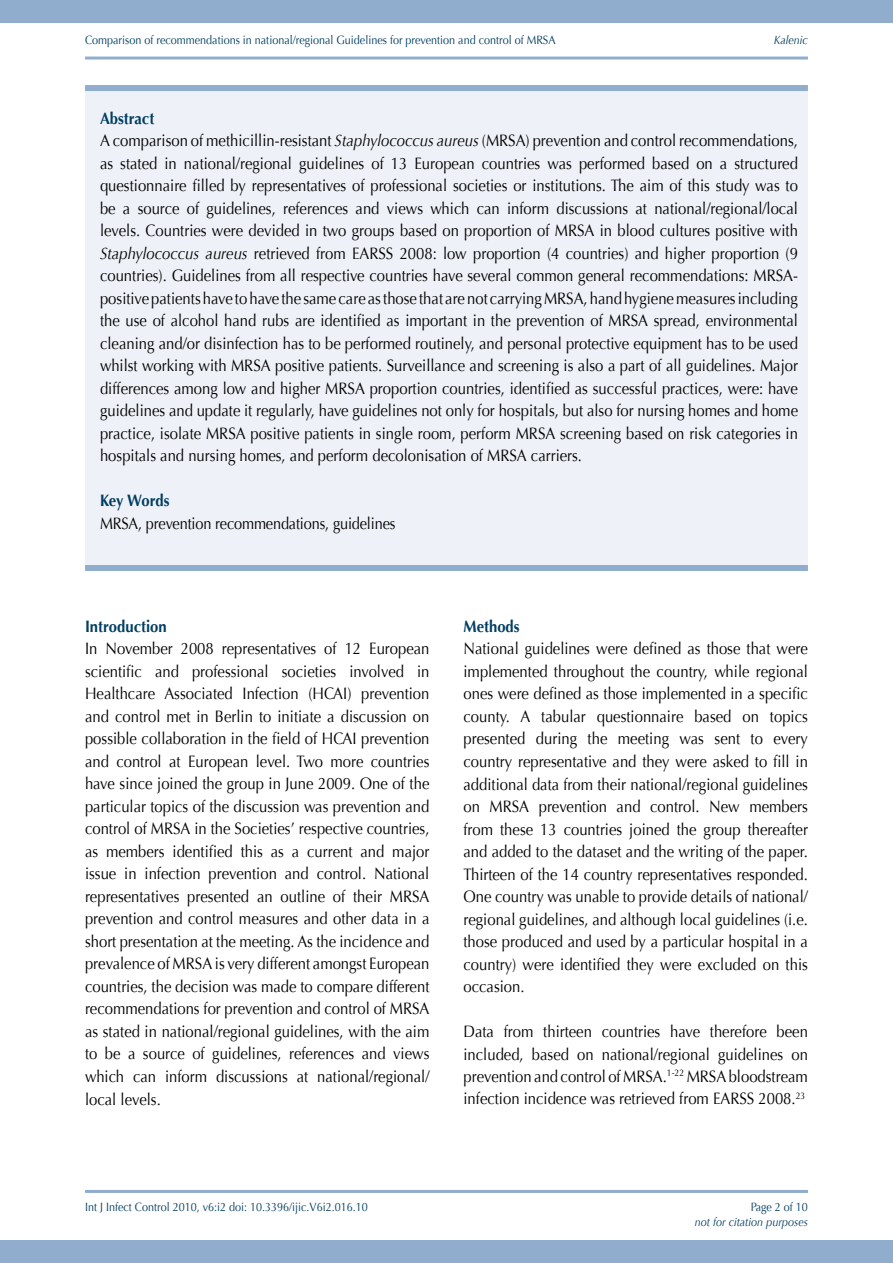
<style>
.page{position:relative;width:893px;height:1263px;background:#fff}
.page>*{position:absolute;margin:0;border:0;box-sizing:border-box;transform-origin:0 0}
.t1{font:16.5px/22.5px "Optima";color:#000;text-align:justify;scale:.9 1}
.t2{font:16.5px "Optima";color:#000;scale:.88 1}
.t3{font:700 16.5px "Optima";color:#003e61;scale:.9 1}
.t4{font:12px "Optima";color:#003e61;scale:.9 1}
.t5{font:italic 12px "Optima";color:#003e61;scale:.9 1}
.s1{font-weight:700;color:#003e61}
.s2{font-style:italic}
</style>
<div class="page">
<div style="left:0;top:0;width:893px;height:23px;background:#90adcd"></div>
<div style="left:0;top:1240px;width:893px;height:23px;background:#90adcd"></div>
<hr style="left:85px;top:1190px;width:723px;height:3px;background:#90adcd">
<hr style="left:85px;top:57px;width:723px;height:3px;background:#90adcd">
<div style="left:85px;top:88px;width:723px;height:479px;background:#eef1f7"></div>
<div style="left:85px;top:565px;width:723px;height:6px;background:#90adcd"></div>
<div style="left:85px;top:85px;width:723px;height:6px;background:#90adcd"></div>
<p class="t4" style="left:85px;top:33px;width:524px">Comparison of recommendations in national/regional Guidelines for prevention and control of MRSA</p>
<p class="t5" style="left:774px;top:33px;width:39px">Kalenic</p>
<p class="t1" style="left:100px;top:107px;width:777px;text-align:left"><span class="s1">Abstract<br></span>A comparison of methicillin-resistant <span class="s2">Staphylococcus aureus</span> (MRSA) prevention and control recommendations, as stated in national/regional guidelines of 13 European countries was performed based on a structured questionnaire filled by representatives of professional societies or institutions. The aim of this study was to be a source of guidelines, references and views which can inform discussions at national/regional/local levels. Countries were devided in two groups based on proportion of MRSA in blood cultures positive with <span class="s2">Staphylococcus aureus</span> retrieved from EARSS 2008: low proportion (4 countries) and higher proportion (9 countries). Guidelines from all respective countries have several common general recommendations: MRSA&shy;positive patients have to have the same care as those that are not carrying MRSA, hand hygiene measures including the use of alcohol hand rubs are identified as important in the prevention of MRSA spread, environmental cleaning and/or disinfection has to be performed routinely, and personal protective equipment has to be used whilst working with MRSA positive patients. Surveillance and screening is also a part of all guidelines. Major differences among low and higher MRSA proportion countries, identified as successful practices, were: have guidelines and update it regularly, have guidelines not only for hospitals, but also for nursing homes and home practice, isolate MRSA positive patients in single room, perform MRSA screening based on risk categories in hospitals and nursing homes, and perform decolonisation of MRSA carriers.</p>
<p class="t3" style="left:100px;top:491px;width:79px">Key Words</p>
<p class="t2" style="left:100px;top:513px;width:337px">MRSA, prevention recommendations, guidelines</p>
<p class="t3" style="left:85px;top:617px;width:92px">Introduction</p>
<p class="t1" style="left:85px;top:638px;width:384px">In November 2008 representatives of 12 European scientific and professional societies involved in Healthcare Associated Infection (HCAI) prevention and control met in Berlin to initiate a discussion on possible collaboration in the field of HCAI prevention and control at European level. Two more countries have since joined the group in June 2009. One of the particular topics of the discussion was prevention and control of MRSA in the Societies’ respective countries, as members identified this as a current and major issue in infection prevention and control. National representatives presented an outline of their MRSA prevention and control measures and other data in a short presentation at the meeting. As the incidence and prevalence of MRSA is very different amongst European countries, the decision was made to compare different recommendations for prevention and control of MRSA as stated in national/regional guidelines, with the aim to be a source of guidelines, references and views which can inform discussions at national/regional/ local levels.</p>
<p class="t3" style="left:463px;top:617px;width:64px">Methods</p>
<p class="t1" style="left:463px;top:638px;width:384px">National guidelines were defined as those that were implemented throughout the country, while regional ones were defined as those implemented in a specific county. A tabular questionnaire based on topics presented during the meeting was sent to every country representative and they were asked to fill in additional data from their national/regional guidelines on MRSA prevention and control. New members from these 13 countries joined the group thereafter and added to the dataset and the writing of the paper.<br>Thirteen of the 14 country representatives responded.<br>One country was unable to provide details of national/ regional guidelines, and although local guidelines (i.e. those produced and used by a particular hospital in a country) were identified they were excluded on this occasion.</p>
<p class="t1" style="left:463px;top:1020px;width:384px">Data from thirteen countries have therefore been included, based on national/regional guidelines on prevention and control of MRSA.<sup>1-22</sup> MRSA bloodstream infection incidence was retrieved from EARSS 2008.<sup>23</sup></p>
<p class="t4" style="left:85px;top:1200px;width:316px">Int J Infect Control 2010, v6:i2 doi: 10.3396/ijic.V6i2.016.10</p>
<p class="t4" style="left:751px;top:1200px;width:65px">Page 2 of 10</p>
<p class="t5" style="left:695px;top:1215px;width:127px">not for citation purposes</p>
</div>
